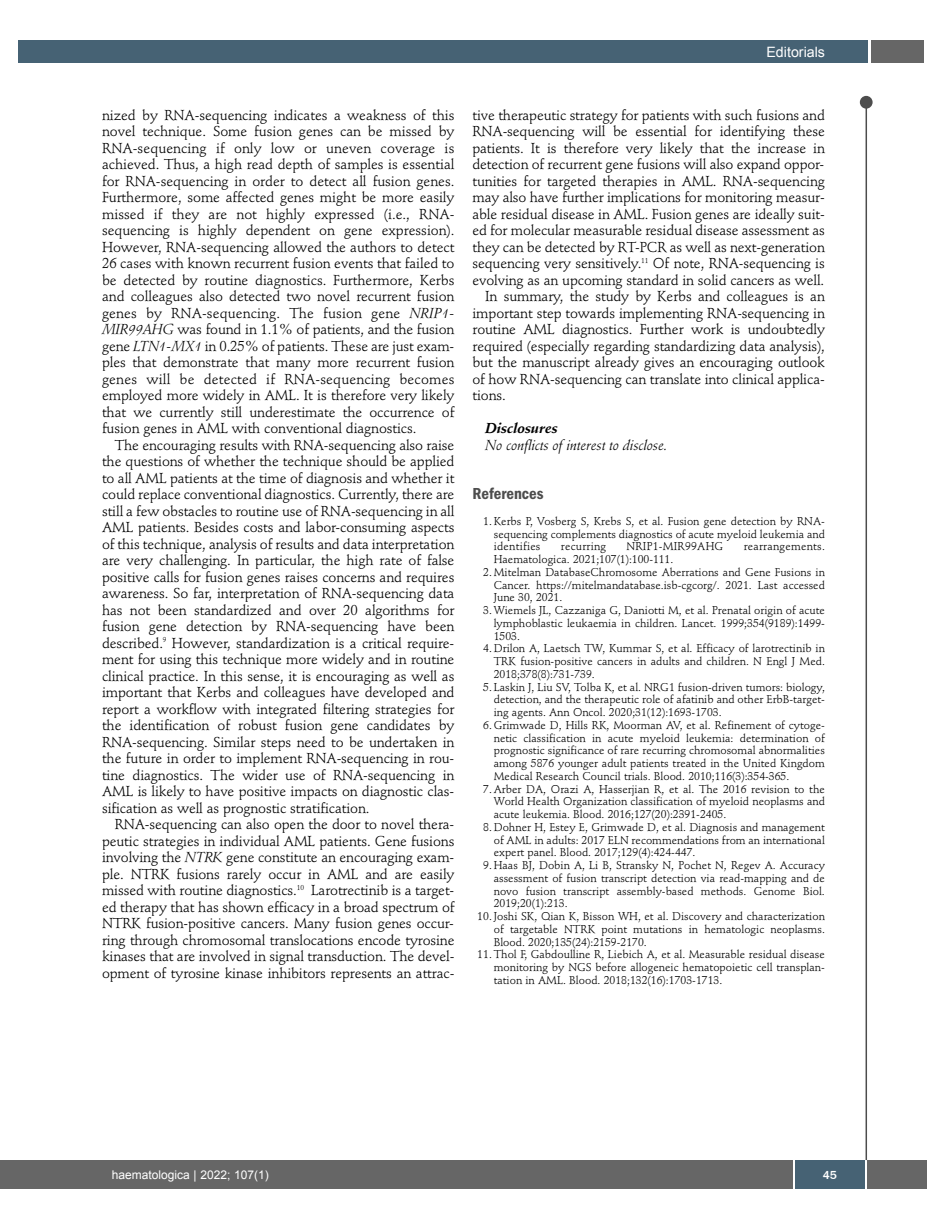
<style>
.page{position:relative;width:927px;height:1225px;background:#fff}
.page>*{position:absolute;margin:0;border:0;box-sizing:border-box;transform-origin:0 0}
.t1{font:600 condensed 16.5px "Franklin Gothic";color:#4d4d4d}
.t2{font:14.25px/16.5px "Stempel Schneidler";letter-spacing:-.01em;color:#000;text-align:justify}
.t3{font:italic 14.25px "Stempel Schneidler";letter-spacing:-.005em;color:#000}
.t4{font:italic 700 14.25px "Stempel Schneidler";letter-spacing:-.005em;color:#000}
.t5{font:14.25px "Arial";color:#fff}
.t6{font:12px "Arial";color:#fff}
.t7{font:500 12px "Franklin Gothic";color:#fff}
.t8{font:11.25px/12.8px "Stempel Schneidler";color:#000;text-align:justify}
.t9{font:11.25px "Stempel Schneidler";letter-spacing:.02em;color:#000}
.s1{font-style:italic}
</style>
<div class="page">
<div style="left:871px;top:40px;width:52px;height:22px;background:#666"></div>
<div style="left:18px;top:40px;width:849px;height:22px;background:#466274"></div>
<div style="left:17px;top:1160px;width:910px;height:28px;background:#666"></div>
<div style="left:795px;top:1160px;width:70px;height:28px;background:#466274"></div>
<hr style="left:793px;top:1160px;width:2px;height:28px;background:#fff">
<hr style="left:865px;top:1160px;width:2px;height:28px;background:#fff">
<div style="left:860px;top:96px;width:13px;height:13px;background:#4d4d4d;border-radius:50%"></div>
<hr style="left:865px;top:100px;width:2px;height:1060px;background:#4d4d4d">
<div style="left:0;top:1160px;width:17px;height:28px;background:#666"></div>
<p class="t5" style="left:766px;top:44px;width:60px">Editorials</p>
<p class="t2" style="left:102px;top:108px;width:354px">nized by RNA-sequencing indicates a weakness of this novel technique. Some fusion genes can be missed by RNA-sequencing if only low or uneven coverage is achieved. Thus, a high read depth of samples is essential for RNA-sequencing in order to detect all fusion genes.<br>Furthermore, some affected genes might be more easily missed if they are not highly expressed (i.e., RNA&shy;sequencing is highly dependent on gene expression).<br>However, RNA-sequencing allowed the authors to detect 26 cases with known recurrent fusion events that failed to be detected by routine diagnostics. Furthermore, Kerbs and colleagues also detected two novel recurrent fusion genes by RNA-sequencing. The fusion gene <span class="s1">NRIP1- MIR99AHG</span> was found in 1.1% of patients, and the fusion gene <span class="s1">LTN1-MX1</span> in 0.25% of patients. These are just exam&shy;ples that demonstrate that many more recurrent fusion genes will be detected if RNA-sequencing becomes employed more widely in AML. It is therefore very likely that we currently still underestimate the occurrence of fusion genes in AML with conventional diagnostics.</p>
<p class="t2" style="left:102px;top:438px;width:354px;text-indent:13px">The encouraging results with RNA-sequencing also raise the questions of whether the technique should be applied to all AML patients at the time of diagnosis and whether it could replace conventional diagnostics. Currently, there are still a few obstacles to routine use of RNA-sequencing in all AML patients. Besides costs and labor-consuming aspects of this technique, analysis of results and data interpretation are very challenging. In particular, the high rate of false positive calls for fusion genes raises concerns and requires awareness. So far, interpretation of RNA-sequencing data has not been standardized and over 20 algorithms for fusion gene detection by RNA-sequencing have been described.<sup>9</sup> However, standardization is a critical require&shy;ment for using this technique more widely and in routine clinical practice. In this sense, it is encouraging as well as important that Kerbs and colleagues have developed and report a workflow with integrated filtering strategies for the identification of robust fusion gene candidates by RNA-sequencing. Similar steps need to be undertaken in the future in order to implement RNA-sequencing in rou&shy;tine diagnostics. The wider use of RNA-sequencing in AML is likely to have positive impacts on diagnostic clas&shy;sification as well as prognostic stratification.</p>
<p class="t2" style="left:102px;top:818px;width:354px;text-indent:13px">RNA-sequencing can also open the door to novel thera&shy;peutic strategies in individual AML patients. Gene fusions involving the <span class="s1">NTRK</span> gene constitute an encouraging exam&shy;ple. NTRK fusions rarely occur in AML and are easily missed with routine diagnostics.<sup>10</sup> Larotrectinib is a target&shy;ed therapy that has shown efficacy in a broad spectrum of NTRK fusion-positive cancers. Many fusion genes occur&shy;ring through chromosomal translocations encode tyrosine kinases that are involved in signal transduction. The devel&shy;opment of tyrosine kinase inhibitors represents an attrac-</p>
<p class="t2" style="left:472px;top:108px;width:354px">tive therapeutic strategy for patients with such fusions and</p>
<p class="t2" style="left:472px;top:125px;width:354px">RNA-sequencing will be essential for identifying these</p>
<p class="t2" style="left:472px;top:141px;width:354px">patients. It is therefore very likely that the increase in</p>
<p class="t2" style="left:472px;top:158px;width:353px">detection of recurrent gene fusions will also expand oppor-</p>
<p class="t2" style="left:472px;top:174px;width:354px">tunities for targeted therapies in AML. RNA-sequencing</p>
<p class="t2" style="left:472px;top:191px;width:354px">may also have further implications for monitoring measur-</p>
<p class="t2" style="left:472px;top:207px;width:354px">able residual disease in AML. Fusion genes are ideally suit-</p>
<p class="t2" style="left:472px;top:224px;width:354px">ed for molecular measurable residual disease assessment as</p>
<p class="t2" style="left:472px;top:240px;width:354px">they can be detected by RT-PCR as well as next-generation</p>
<p class="t2" style="left:472px;top:257px;width:354px">sequencing very sensitively.<sup>11</sup> Of note, RNA-sequencing is</p>
<p class="t2" style="left:472px;top:273px;width:353px">evolving as an upcoming standard in solid cancers as well.</p>
<p class="t2" style="left:485px;top:290px;width:341px">In summary, the study by Kerbs and colleagues is an</p>
<p class="t2" style="left:472px;top:306px;width:354px">important step towards implementing RNA-sequencing in</p>
<p class="t2" style="left:472px;top:323px;width:354px">routine AML diagnostics. Further work is undoubtedly</p>
<p class="t2" style="left:472px;top:339px;width:354px">required (especially regarding standardizing data analysis),</p>
<p class="t2" style="left:472px;top:356px;width:354px">but the manuscript already gives an encouraging outlook</p>
<p class="t2" style="left:472px;top:372px;width:354px">of how RNA-sequencing can translate into clinical applica-</p>
<p class="t2" style="left:472px;top:389px;width:35px">tions.</p>
<p class="t4" style="left:485px;top:422px;width:74px">Disclosures</p>
<p class="t3" style="left:485px;top:439px;width:184px">No conflicts of interest to disclose.</p>
<p class="t1" style="left:472px;top:488px;width:73px">References</p>
<p class="t8" style="left:494px;top:516px;width:333px;text-indent:-11px">1. Kerbs P, Vosberg S, Krebs S, et al. Fusion gene detection by RNA&shy;sequencing complements diagnostics of acute myeloid leukemia and identifies</p>
<p class="t9" style="left:561px;top:542px;width:47px">recurring</p>
<p class="t9" style="left:626px;top:542px;width:98px">NRIP1-MIR99AHG</p>
<p class="t9" style="left:744px;top:542px;width:83px">rearrangements.</p>
<p class="t8" style="left:494px;top:554px;width:181px">Haematologica. 2021;107(1):100-111.</p>
<p class="t8" style="left:494px;top:567px;width:333px;text-indent:-11px">2. Mitelman DatabaseChromosome Aberrations and Gene Fusions in Cancer. https://mitelmandatabase.isb-cgcorg/. 2021. Last accessed June 30, 2021.</p>
<p class="t8" style="left:494px;top:605px;width:333px;text-indent:-11px">3. Wiemels JL, Cazzaniga G, Daniotti M, et al. Prenatal origin of acute lymphoblastic leukaemia in children. Lancet. 1999;354(9189):1499- 1503.</p>
<p class="t8" style="left:494px;top:643px;width:333px;text-indent:-11px">4. Drilon A, Laetsch TW, Kummar S, et al. Efficacy of larotrectinib in TRK fusion-positive cancers in adults and children. N Engl J Med.<br>2018;378(8):731-739.</p>
<p class="t8" style="left:494px;top:681px;width:333px;text-indent:-11px">5. Laskin J, Liu SV, Tolba K, et al. NRG1 fusion-driven tumors: biology, detection, and the therapeutic role of afatinib and other ErbB-target&shy;ing agents. Ann Oncol. 2020;31(12):1693-1703.</p>
<p class="t8" style="left:494px;top:720px;width:333px;text-indent:-11px">6. Grimwade D, Hills RK, Moorman AV, et al. Refinement of cytoge&shy;netic classification in acute myeloid leukemia: determination of prognostic significance of rare recurring chromosomal abnormalities among 5876 younger adult patients treated in the United Kingdom Medical Research Council trials. Blood. 2010;116(3):354-365.</p>
<p class="t8" style="left:494px;top:783px;width:333px;text-indent:-11px">7. Arber DA, Orazi A, Hasserjian R, et al. The 2016 revision to the World Health Organization classification of myeloid neoplasms and acute leukemia. Blood. 2016;127(20):2391-2405.</p>
<p class="t8" style="left:494px;top:822px;width:333px;text-indent:-11px">8. Dohner H, Estey E, Grimwade D, et al. Diagnosis and management of AML in adults: 2017 ELN recommendations from an international expert panel. Blood. 2017;129(4):424-447.</p>
<p class="t8" style="left:494px;top:860px;width:333px;text-indent:-11px">9. Haas BJ, Dobin A, Li B, Stransky N, Pochet N, Regev A. Accuracy assessment of fusion transcript detection via read-mapping and de novo fusion transcript assembly-based methods. Genome Biol.<br>2019;20(1):213.</p>
<p class="t8" style="left:494px;top:911px;width:333px;text-indent:-16px">10. Joshi SK, Qian K, Bisson WH, et al. Discovery and characterization of targetable NTRK point mutations in hematologic neoplasms.<br>Blood. 2020;135(24):2159-2170.</p>
<p class="t8" style="left:494px;top:949px;width:333px;text-indent:-16px">11. Thol F, Gabdoulline R, Liebich A, et al. Measurable residual disease monitoring by NGS before allogeneic hematopoietic cell transplan&shy;tation in AML. Blood. 2018;132(16):1703-1713.</p>
<p class="t6" style="left:112px;top:1168px;width:158px">haematologica | 2022; 107(1)</p>
<p class="t7" style="left:823px;top:1167px;width:16px">45</p>
</div>
